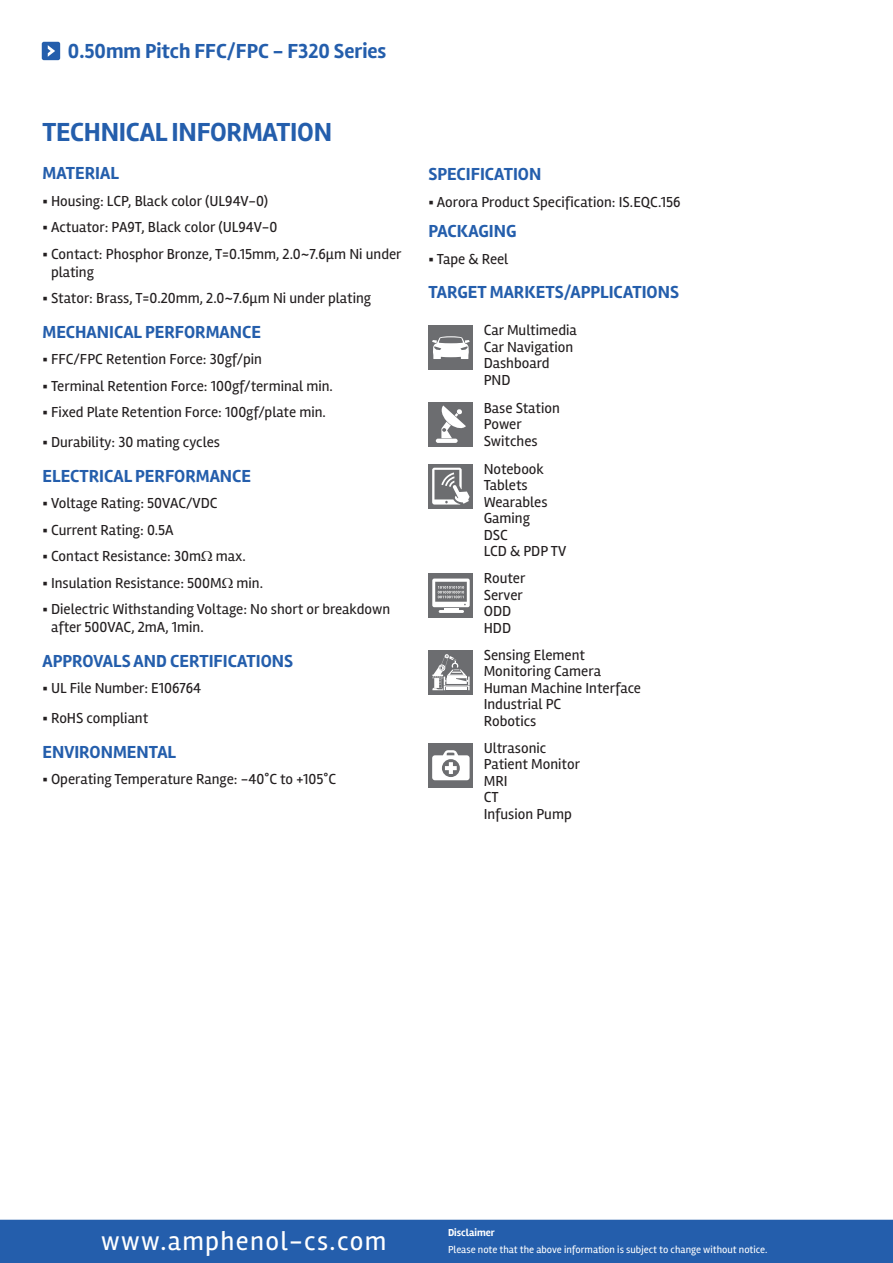
<style>
.page{position:relative;width:893px;height:1263px;background:#fff}
.page>*{position:absolute;margin:0;border:0;box-sizing:border-box;transform-origin:0 0}
.t1{font:700 27px "Rambla";letter-spacing:-.01em;color:#245eac}
.t2{font:27px "Rambla";letter-spacing:.05em;color:#fff}
.t3{font:700 21px "Rambla";color:#245eac}
.t4{font:700 18px "Rambla";color:#245eac}
.t5{font:15px/18px "Rambla";color:#231f20}
.t6{font:10.5px "Rambla";color:#fff}
.t7{font:700 10.5px "Rambla";color:#fff}
</style>
<div class="page">
<div style="left:43px;top:43px;width:16px;height:16px;background:#245eac"></div>
<div style="left:42px;top:42px;width:18px;height:18px;border:2px solid #245eac"></div>
<svg style="left:48px;top:45px;width:7px;height:12px"></svg>
<div style="left:0;top:1220px;width:893px;height:43px;background:#245eac"></div>
<div style="left:428px;top:325px;width:45px;height:45px;background:#6c6d70"></div>
<svg style="left:432px;top:336px;width:38px;height:23px"></svg>
<div style="left:428px;top:402px;width:45px;height:45px;background:#6c6d70"></div>
<svg style="left:436px;top:439px;width:22px;height:4px"></svg>
<svg style="left:441px;top:405px;width:25px;height:33px"></svg>
<div style="left:428px;top:464px;width:45px;height:45px;background:#6c6d70"></div>
<svg style="left:432px;top:468px;width:38px;height:36px"></svg>
<div style="left:428px;top:573px;width:45px;height:45px;background:#6c6d70"></div>
<hr style="left:439px;top:610px;width:25px;height:3px;background:#fff">
<svg style="left:432px;top:578px;width:38px;height:32px"></svg>
<div style="left:428px;top:650px;width:45px;height:45px;background:#6c6d70"></div>
<svg style="left:432px;top:654px;width:38px;height:36px"></svg>
<div style="left:428px;top:743px;width:45px;height:45px;background:#6c6d70"></div>
<svg style="left:432px;top:750px;width:38px;height:30px"></svg>
<p class="t3" style="left:68px;top:39px;width:320px">0.50mm Pitch FFC/FPC - F320 Series</p>
<p class="t1" style="left:43px;top:116px;width:291px">TECHNICAL INFORMATION</p>
<p class="t4" style="left:43px;top:163px;width:78px">MATERIAL</p>
<p class="t5" style="left:43px;top:192px;width:227px">▪ Housing: LCP, Black color (UL94V-0)</p>
<p class="t5" style="left:43px;top:218px;width:236px">▪ Actuator: PA9T, Black color (UL94V-0</p>
<p class="t5" style="left:51px;top:245px;width:352px;text-indent:-9px">▪ Contact: Phosphor Bronze, T=0.15mm, 2.0~7.6µm Ni under plating</p>
<p class="t5" style="left:43px;top:289px;width:330px">▪ Stator: Brass, T=0.20mm, 2.0~7.6µm Ni under plating</p>
<p class="t4" style="left:43px;top:321px;width:220px">MECHANICAL PERFORMANCE</p>
<p class="t5" style="left:43px;top:350px;width:221px">▪ FFC/FPC Retention Force: 30gf/pin</p>
<p class="t5" style="left:43px;top:377px;width:292px">▪ Terminal Retention Force: 100gf/terminal min.</p>
<p class="t5" style="left:43px;top:403px;width:285px">▪ Fixed Plate Retention Force: 100gf/plate min.</p>
<p class="t5" style="left:43px;top:433px;width:179px">▪ Durability: 30 mating cycles</p>
<p class="t4" style="left:43px;top:465px;width:210px">ELECTRICAL PERFORMANCE</p>
<p class="t5" style="left:43px;top:494px;width:177px">▪ Voltage Rating: 50VAC/VDC</p>
<p class="t5" style="left:43px;top:521px;width:133px">▪ Current Rating: 0.5A</p>
<p class="t5" style="left:43px;top:547px;width:205px">▪ Contact Resistance: 30m max.</p>
<p class="t5" style="left:43px;top:574px;width:222px">▪ Insulation Resistance: 500M min.</p>
<p class="t5" style="left:51px;top:600px;width:341px;text-indent:-9px">▪ Dielectric Withstanding Voltage: No short or breakdown after 500VAC, 2mA, 1min.</p>
<p class="t4" style="left:43px;top:650px;width:252px">APPROVALS AND CERTIFICATIONS</p>
<p class="t5" style="left:43px;top:679px;width:160px">▪ UL File Number: E106764</p>
<p class="t5" style="left:43px;top:709px;width:107px">▪ RoHS compliant</p>
<p class="t4" style="left:43px;top:741px;width:135px">ENVIRONMENTAL</p>
<p class="t5" style="left:43px;top:770px;width:295px">▪ Operating Temperature Range: -40°C to +105°C</p>
<p class="t4" style="left:428px;top:164px;width:114px">SPECIFICATION</p>
<p class="t5" style="left:428px;top:193px;width:254px">▪ Aorora Product Specification: IS.EQC.156</p>
<p class="t4" style="left:428px;top:220px;width:90px">PACKAGING</p>
<p class="t5" style="left:428px;top:250px;width:81px">▪ Tape &amp; Reel</p>
<p class="t4" style="left:428px;top:281px;width:252px">TARGET MARKETS/APPLICATIONS</p>
<p class="t5" style="left:484px;top:321px;width:95px">Car Multimedia</p>
<p class="t5" style="left:484px;top:338px;width:91px">Car Navigation</p>
<p class="t5" style="left:484px;top:354px;width:67px">Dashboard</p>
<p class="t5" style="left:484px;top:371px;width:28px">PND</p>
<p class="t5" style="left:484px;top:399px;width:78px">Base Station</p>
<p class="t5" style="left:484px;top:415px;width:40px">Power</p>
<p class="t5" style="left:484px;top:432px;width:55px">Switches</p>
<p class="t5" style="left:484px;top:460px;width:62px">Notebook</p>
<p class="t5" style="left:484px;top:476px;width:46px">Tablets</p>
<p class="t5" style="left:484px;top:493px;width:65px">Wearables</p>
<p class="t5" style="left:484px;top:509px;width:48px">Gaming</p>
<p class="t5" style="left:484px;top:526px;width:26px">DSC</p>
<p class="t5" style="left:484px;top:542px;width:84px">LCD &amp; PDP TV</p>
<p class="t5" style="left:484px;top:569px;width:43px">Router</p>
<p class="t5" style="left:484px;top:586px;width:41px">Server</p>
<p class="t5" style="left:484px;top:602px;width:29px">ODD</p>
<p class="t5" style="left:484px;top:619px;width:29px">HDD</p>
<p class="t5" style="left:484px;top:646px;width:103px">Sensing Element</p>
<p class="t5" style="left:484px;top:662px;width:119px">Monitoring Camera</p>
<p class="t5" style="left:484px;top:679px;width:159px">Human Machine Interface</p>
<p class="t5" style="left:484px;top:695px;width:79px">Industrial PC</p>
<p class="t5" style="left:484px;top:712px;width:54px">Robotics</p>
<p class="t5" style="left:484px;top:739px;width:64px">Ultrasonic</p>
<p class="t5" style="left:484px;top:755px;width:98px">Patient Monitor</p>
<p class="t5" style="left:484px;top:772px;width:25px">MRI</p>
<p class="t5" style="left:484px;top:788px;width:16px">CT</p>
<p class="t5" style="left:484px;top:805px;width:90px">Infusion Pump</p>
<h1 class="t2" style="left:101px;top:1224px;width:287px">www.amphenol-cs.com</h1>
<p class="t7" style="left:448px;top:1227px;width:48px">Disclaimer</p>
<p class="t6" style="left:448px;top:1243px;width:321px">Please note that the above information is subject to change without notice.</p>
</div>
